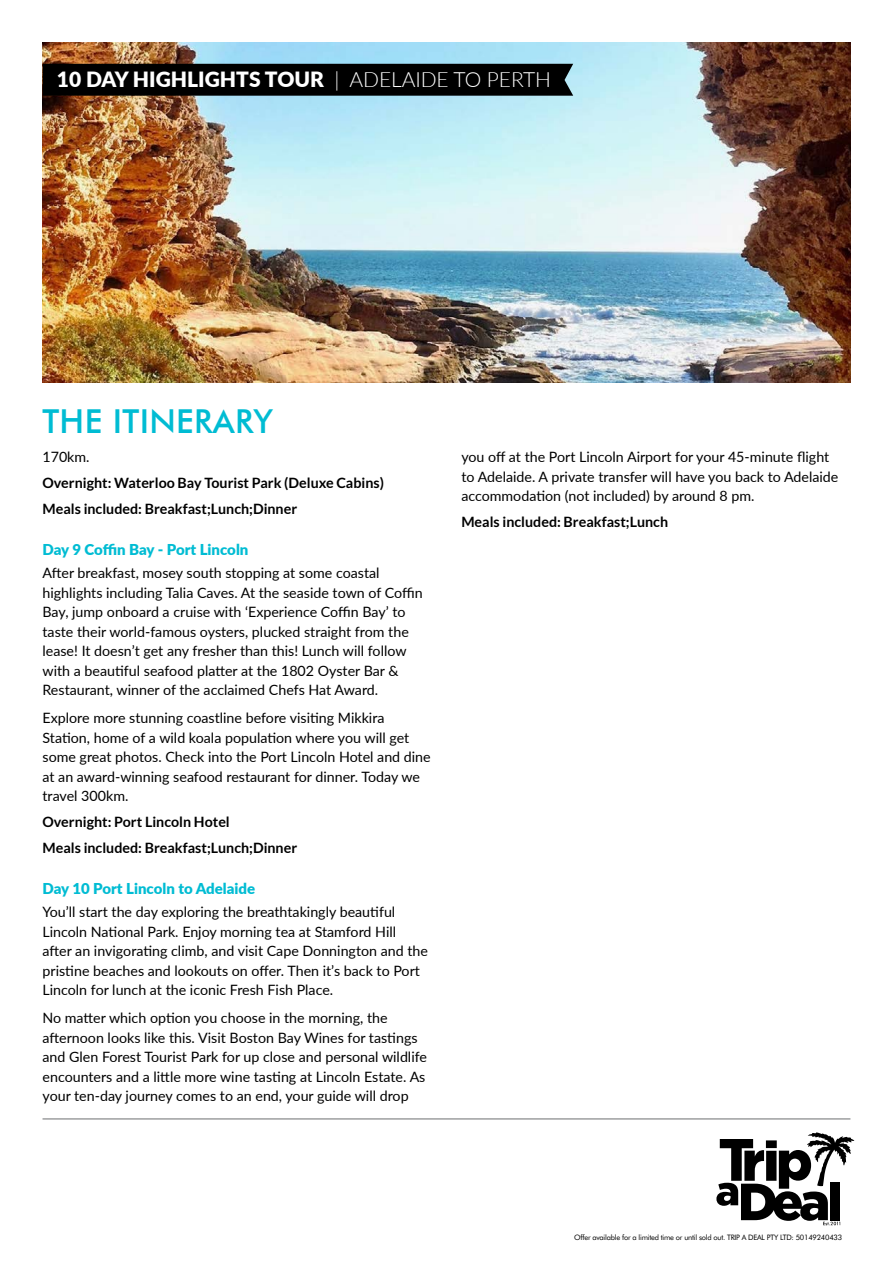
<style>
.page{position:relative;width:893px;height:1263px;background:#fff}
.page>*{position:absolute;margin:0;border:0;box-sizing:border-box;transform-origin:0 0}
.t1{font:500 33px "Futura BT";letter-spacing:.01em;color:#00bcd3}
.t2{font:900 21px "Lato";color:#fff}
.t3{font:900 15px "Lato";color:#00bcd3}
.t4{font:14.25px/19.5px "Lato";color:#000}
.t5{font:700 14.25px/25.8px "Lato";color:#000}
.t6{font:7.5px "Futura BT";letter-spacing:-.03em;color:#000}
.s1{font-weight:300}
</style>
<div class="page">
<svg style="left:716px;top:1132px;width:138px;height:93px"></svg>
<hr style="left:43px;top:1119px;width:807px;height:1px;background:#6d6e71">
<img style="left:43px;top:43px;width:807px;height:340px">
<div style="left:43px;top:64px;width:530px;height:32px;background:#000"></div>
<h2 class="t2" style="left:57px;top:63px;width:495px">10 DAY HIGHLIGHTS TOUR <span class="s1">| ADELAIDE TO PERTH</span></h2>
<h1 class="t1" style="left:43px;top:402px;width:232px">THE ITINERARY</h1>
<p class="t4" style="left:43px;top:447px;width:49px">170km.</p>
<p class="t5" style="left:43px;top:470px;width:343px">Overnight: Waterloo Bay Tourist Park (Deluxe Cabins)<br>Meals included: Breakfast;Lunch;Dinner</p>
<p class="t3" style="left:43px;top:538px;width:207px">Day 9 Coffin Bay - Port Lincoln</p>
<p class="t4" style="left:43px;top:563px;width:382px">After breakfast, mosey south stopping at some coastal highlights including Talia Caves. At the seaside town of Coffin Bay, jump onboard a cruise with ‘Experience Coffin Bay’ to taste their world-famous oysters, plucked straight from the lease! It doesn’t get any fresher than this! Lunch will follow with a beautiful seafood platter at the 1802 Oyster Bar &amp; Restaurant, winner of the acclaimed Chefs Hat Award.</p>
<p class="t4" style="left:43px;top:708px;width:390px">Explore more stunning coastline before visiting Mikkira Station, home of a wild koala population where you will get some great photos. Check into the Port Lincoln Hotel and dine at an award-winning seafood restaurant for dinner. Today we travel 300km.</p>
<p class="t5" style="left:43px;top:809px;width:256px">Overnight: Port Lincoln Hotel<br>Meals included: Breakfast;Lunch;Dinner</p>
<p class="t3" style="left:43px;top:877px;width:214px">Day 10 Port Lincoln to Adelaide</p>
<p class="t4" style="left:43px;top:902px;width:387px">You’ll start the day exploring the breathtakingly beautiful Lincoln National Park. Enjoy morning tea at Stamford Hill after an invigorating climb, and visit Cape Donnington and the pristine beaches and lookouts on offer. Then it’s back to Port Lincoln for lunch at the iconic Fresh Fish Place.</p>
<p class="t4" style="left:43px;top:1008px;width:386px">No matter which option you choose in the morning, the afternoon looks like this. Visit Boston Bay Wines for tastings and Glen Forest Tourist Park for up close and personal wildlife encounters and a little more wine tasting at Lincoln Estate. As your ten-day journey comes to an end, your guide will drop</p>
<p class="t4" style="left:461px;top:447px;width:379px">you off at the Port Lincoln Airport for your 45-minute flight to Adelaide. A private transfer will have you back to Adelaide accommodation (not included) by around 8 pm.</p>
<p class="t5" style="left:461px;top:509px;width:208px">Meals included: Breakfast;Lunch</p>
<p class="t6" style="left:574px;top:1232px;width:269px">Offer available for a limited time or until sold out. TRIP A DEAL PTY LTD: 50149240433</p>
</div>
